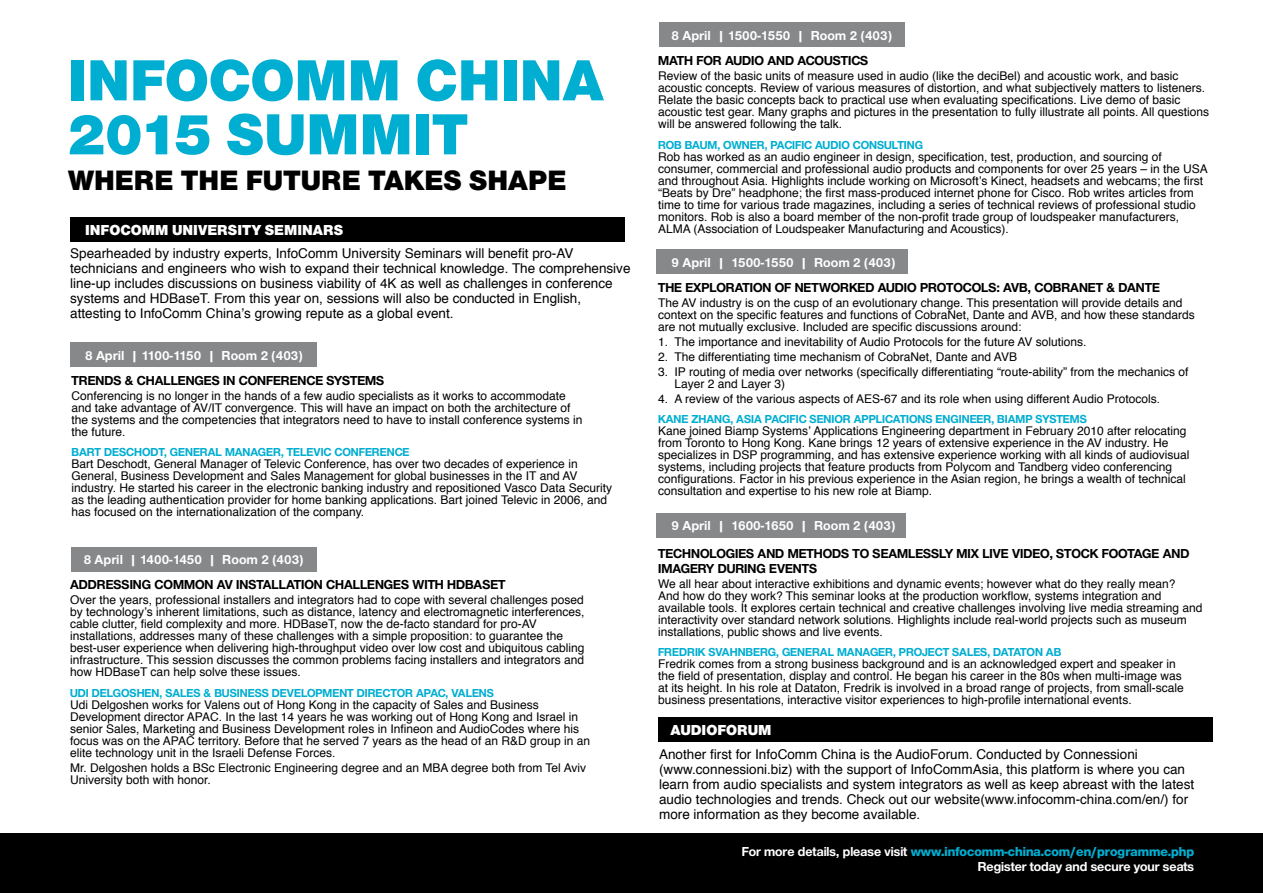
<style>
.page{position:relative;width:1263px;height:893px;background:#fff}
.page>*{position:absolute;margin:0;border:0;box-sizing:border-box;transform-origin:0 0}
.t1{font:60px/54px "Nimbus San Nov E Blac";color:#00aed1}
.t2{font:29.1px "Nimbus San Nov E Blac";color:#000}
.t3{font:15px "Nimbus San Nov E Blac";color:#fff}
.t4{font:13.5px/15px "Helvetica";color:#000}
.t5{font:700 13.5px/15px "Nimbus San Nov D";color:#000}
.t6{font:700 13.5px "Nimbus San Nov T";color:#fff}
.t7{font:13.5px "Nimbus San Nov D Heav";color:#00aed1}
.t8{font:700 13.5px "Nimbus San Nov D";color:#fff}
.t9{font:12px/12px "Helvetica";color:#000}
.t10{font:700 12px "Nimbus San Nov D";color:#00aed1}
.s1{font-family:"Nimbus San Nov D";font-weight:700;color:#fff}
</style>
<div class="page">
<div style="left:70px;top:218px;width:555px;height:24px;background:#000"></div>
<div style="left:658px;top:717px;width:555px;height:25px;background:#000"></div>
<div style="left:0;top:833px;width:1263px;height:60px;background:#000"></div>
<div style="left:659px;top:22px;width:246px;height:25px;background:#87888a"></div>
<div style="left:70px;top:342px;width:247px;height:25px;background:#87888a"></div>
<div style="left:657px;top:513px;width:249px;height:25px;background:#87888a"></div>
<div style="left:657px;top:249px;width:251px;height:25px;background:#87888a"></div>
<div style="left:71px;top:547px;width:246px;height:24px;background:#87888a"></div>
<h1 class="t1" style="left:68px;top:51px;width:537px">INFOCOMM CHINA<br>2015 SUMMIT</h1>
<h2 class="t2" style="left:68px;top:162px;width:500px">WHERE THE FUTURE TAKES SHAPE</h2>
<p class="t3" style="left:85px;top:221px;width:260px">INFOCOMM UNIVERSITY SEMINARS</p>
<p class="t4" style="left:70px;top:247px;width:562px">Spearheaded by industry experts, InfoComm University Seminars will benefit pro-AV technicians and engineers who wish to expand their technical knowledge. The comprehensive line-up includes discussions on business viability of 4K as well as challenges in conference systems and HDBaseT. From this year on, sessions will also be conducted in English, attesting to InfoComm China’s growing repute as a global event.</p>
<p class="t6" style="left:85px;top:347px;width:219px">8 April | 1100-1150 | Room 2 (403)</p>
<p class="t5" style="left:72px;top:372px;width:314px">TRENDS &amp; CHALLENGES IN CONFERENCE SYSTEMS</p>
<p class="t9" style="left:72px;top:390px;width:512px">Conferencing is no longer in the hands of a few audio specialists as it works to accommodate and take advantage of AV/IT convergence. This will have an impact on both the architecture of the systems and the competencies that integrators need to have to install conference systems in the future.</p>
<p class="t10" style="left:72px;top:445px;width:339px">BART DESCHODT, GENERAL MANAGER, TELEVIC CONFERENCE</p>
<p class="t9" style="left:72px;top:458px;width:542px">Bart Deschodt, General Manager of Televic Conference, has over two decades of experience in General, Business Development and Sales Management for global businesses in the IT and AV industry. He started his career in the electronic banking industry and repositioned Vasco Data Security as the leading authentication provider for home banking applications. Bart joined Televic in 2006, and has focused on the internationalization of the company.</p>
<p class="t6" style="left:84px;top:552px;width:221px">8 April | 1400-1450 | Room 2 (403)</p>
<p class="t5" style="left:70px;top:577px;width:437px">ADDRESSING COMMON AV INSTALLATION CHALLENGES WITH HDBASET</p>
<p class="t9" style="left:70px;top:594px;width:516px">Over the years, professional installers and integrators had to cope with several challenges posed by technology’s inherent limitations, such as distance, latency and electromagnetic interferences, cable clutter, field complexity and more. HDBaseT, now the de-facto standard for pro-AV installations, addresses many of these challenges with a simple proposition: to guarantee the best-user experience when delivering high-throughput video over low cost and ubiquitous cabling infrastructure. This session discusses the common problems facing installers and integrators and how HDBaseT can help solve these issues.</p>
<p class="t10" style="left:70px;top:686px;width:425px">UDI DELGOSHEN, SALES &amp; BUSINESS DEVELOPMENT DIRECTOR APAC, VALENS</p>
<p class="t9" style="left:70px;top:699px;width:521px">Udi Delgoshen works for Valens out of Hong Kong in the capacity of Sales and Business Development director APAC. In the last 14 years he was working out of Hong Kong and Israel in senior Sales, Marketing and Business Development roles in Infineon and AudioCodes where his focus was on the APAC territory. Before that he served 7 years as the head of an R&amp;D group in an elite technology unit in the Israeli Defense Forces.</p>
<p class="t9" style="left:70px;top:762px;width:517px">Mr. Delgoshen holds a BSc Electronic Engineering degree and an MBA degree both from Tel Aviv<br>University both with honor.</p>
<p class="t6" style="left:671px;top:28px;width:222px">8 April | 1500-1550 | Room 2 (403)</p>
<p class="t5" style="left:658px;top:53px;width:212px">MATH FOR AUDIO AND ACOUSTICS</p>
<p class="t9" style="left:658px;top:70px;width:552px">Review of the basic units of measure used in audio (like the deciBel) and acoustic work, and basic acoustic concepts. Review of various measures of distortion, and what subjectively matters to listeners.<br>Relate the basic concepts back to practical use when evaluating specifications. Live demo of basic acoustic test gear. Many graphs and pictures in the presentation to fully illustrate all points. All questions will be answered following the talk.</p>
<p class="t10" style="left:658px;top:138px;width:266px">ROB BAUM, OWNER, PACIFIC AUDIO CONSULTING</p>
<p class="t9" style="left:658px;top:151px;width:551px">Rob has worked as an audio engineer in design, specification, test, production, and sourcing of consumer, commercial and professional audio products and components for over 25 years – in the USA and throughout Asia. Highlights include working on Microsoft’s Kinect, headsets and webcams; the first “Beats by Dre” headphone; the first mass-produced internet phone for Cisco. Rob writes articles from time to time for various trade magazines, including a series of technical reviews of professional studio monitors. Rob is also a board member of the non-profit trade group of loudspeaker manufacturers, ALMA (Association of Loudspeaker Manufacturing and Acoustics).</p>
<p class="t6" style="left:671px;top:255px;width:225px">9 April | 1500-1550 | Room 2 (403)</p>
<p class="t5" style="left:658px;top:280px;width:503px">THE EXPLORATION OF NETWORKED AUDIO PROTOCOLS: AVB, COBRANET &amp; DANTE</p>
<p class="t9" style="left:658px;top:297px;width:538px">The AV industry is on the cusp of an evolutionary change. This presentation will provide details and context on the specific features and functions of CobraNet, Dante and AVB, and how these standards are not mutually exclusive. Included are specific discussions around:</p>
<p class="t9" style="left:658px;top:336px;width:430px">1. The importance and inevitability of Audio Protocols for the future AV solutions.</p>
<p class="t9" style="left:658px;top:351px;width:360px">2. The differentiating time mechanism of CobraNet, Dante and AVB</p>
<p class="t9" style="left:674px;top:366px;width:515px;text-indent:-16px">3. IP routing of media over networks (specifically differentiating “route-ability” from the mechanics of<br>Layer 2 and Layer 3)</p>
<p class="t9" style="left:658px;top:393px;width:503px">4. A review of the various aspects of AES-67 and its role when using different Audio Protocols.</p>
<p class="t10" style="left:658px;top:412px;width:430px">KANE ZHANG, ASIA PACIFIC SENIOR APPLICATIONS ENGINEER, BIAMP SYSTEMS</p>
<p class="t9" style="left:658px;top:425px;width:533px">Kane joined Biamp Systems’ Applications Engineering department in February 2010 after relocating from Toronto to Hong Kong. Kane brings 12 years of extensive experience in the AV industry. He specializes in DSP programming, and has extensive experience working with all kinds of audiovisual systems, including projects that feature products from Polycom and Tandberg video conferencing configurations. Factor in his previous experience in the Asian region, he brings a wealth of technical consultation and expertise to his new role at Biamp.</p>
<p class="t6" style="left:671px;top:518px;width:225px">9 April | 1600-1650 | Room 2 (403)</p>
<p class="t5" style="left:658px;top:546px;width:533px">TECHNOLOGIES AND METHODS TO SEAMLESSLY MIX LIVE VIDEO, STOCK FOOTAGE AND<br>IMAGERY DURING EVENTS</p>
<p class="t9" style="left:658px;top:578px;width:546px">We all hear about interactive exhibitions and dynamic events; however what do they really mean?<br>And how do they work? This seminar looks at the production workflow, systems integration and available tools. It explores certain technical and creative challenges involving live media streaming and interactivity over standard network solutions. Highlights include real-world projects such as museum installations, public shows and live events.</p>
<p class="t10" style="left:658px;top:645px;width:405px">FREDRIK SVAHNBERG, GENERAL MANAGER, PROJECT SALES, DATATON AB</p>
<p class="t9" style="left:658px;top:659px;width:527px">Fredrik comes from a strong business background and is an acknowledged expert and speaker in the field of presentation, display and control. He began his career in the 80s when multi-image was at its height. In his role at Dataton, Fredrik is involved in a broad range of projects, from small-scale business presentations, interactive visitor experiences to high-profile international events.</p>
<p class="t3" style="left:670px;top:721px;width:103px">AUDIOFORUM</p>
<p class="t4" style="left:659px;top:747px;width:536px">Another first for InfoComm China is the AudioForum. Conducted by Connessioni (www.connessioni.biz) with the support of InfoCommAsia, this platform is where you can learn from audio specialists and system integrators as well as keep abreast with the latest audio technologies and trends. Check out our website(www.infocomm- china.com/en/) for more information as they become available.</p>
<p class="t7" style="left:742px;top:844px;width:454px"><span class="s1">For more details, please visit</span> www.infocomm-china.com/en/programme.php</p>
<p class="t8" style="left:978px;top:859px;width:218px">Register today and secure your seats</p>
</div>
